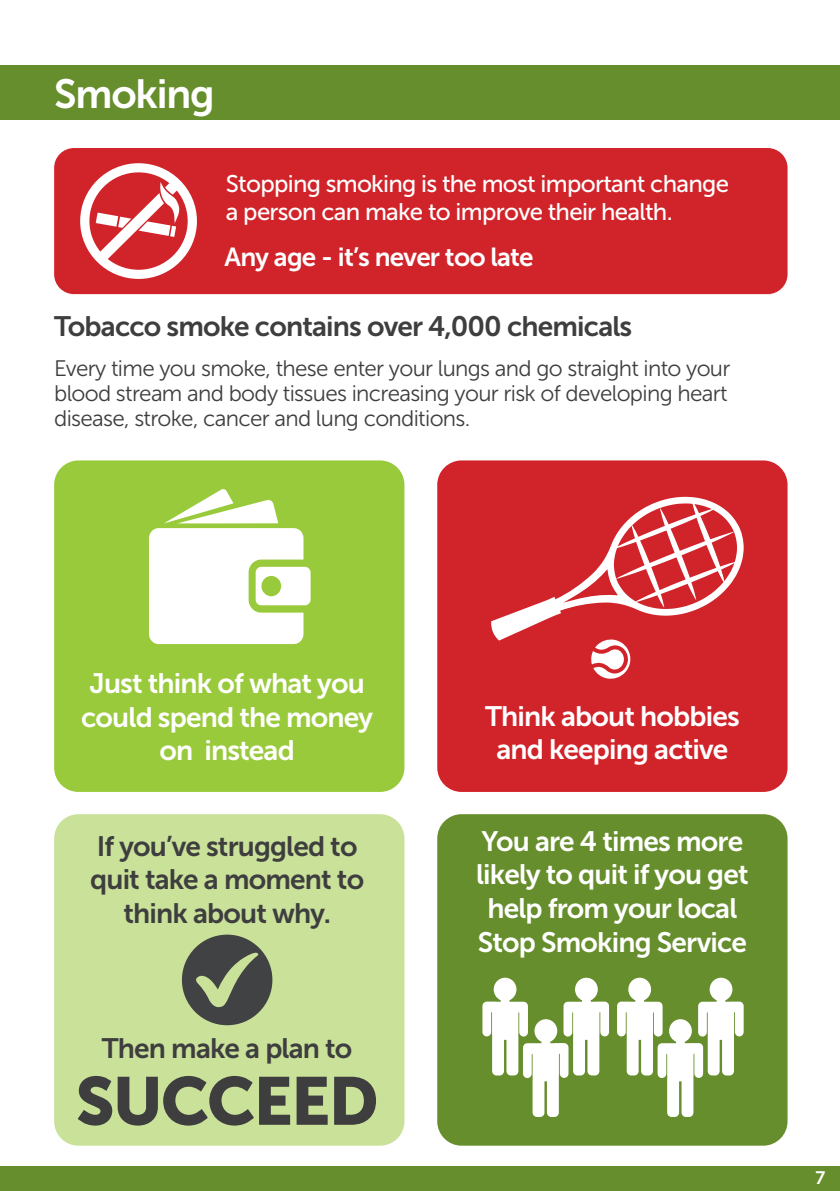
<style>
.page{position:relative;width:840px;height:1191px;background:#fff}
.page>*{position:absolute;margin:0;border:0;box-sizing:border-box;transform-origin:0 0}
.t1{font:67.2px "Museo Sans 900";letter-spacing:-.03em;color:#3e3e3f}
.t2{font:40.6px "Museo Sans 700";letter-spacing:-.03em;color:#fff}
.t3{font:28px/33.6px "Museo Sans 700";letter-spacing:-.03em;color:#fff;text-align:center}
.t4{font:28px/33.6px "Museo Sans 700";letter-spacing:-.03em;color:#3e3e3f;text-align:center}
.t5{font:26px "Museo Sans 700";letter-spacing:-.03em;color:#fff}
.t6{font:24px/28px "Museo Sans 500";letter-spacing:-.03em;color:#fff}
.t7{font:22.4px/25.2px "Museo Sans 300";letter-spacing:-.03em;color:#3e3e3f}
.t8{font:18px "Museo Sans 700";color:#fff}
</style>
<div class="page">
<div style="left:0;top:65px;width:839px;height:55px;background:#668e2c"></div>
<div style="left:0;top:1166px;width:839px;height:25px;background:#668e2c"></div>
<div style="left:54px;top:148px;width:733px;height:146px;background:#d1232a;border-radius:20px"></div>
<div style="left:54px;top:460px;width:350px;height:332px;background:#99ca3b;border-radius:24px"></div>
<div style="left:54px;top:814px;width:350px;height:331px;background:#cae19a;border-radius:24px"></div>
<div style="left:437px;top:460px;width:350px;height:332px;background:#d1232a;border-radius:24px"></div>
<div style="left:437px;top:814px;width:350px;height:331px;background:#668e2c;border-radius:24px"></div>
<svg style="left:80px;top:163px;width:117px;height:116px"></svg>
<svg style="left:149px;top:489px;width:161px;height:155px"></svg>
<svg style="left:491px;top:497px;width:252px;height:182px"></svg>
<svg style="left:182px;top:934px;width:90px;height:91px"></svg>
<svg style="left:482px;top:977px;width:126px;height:140px"></svg>
<svg style="left:617px;top:977px;width:126px;height:140px"></svg>
<p class="t2" style="left:54px;top:71px;width:162px">Smoking</p>
<p class="t6" style="left:226px;top:170px;width:504px">Stopping smoking is the most important change a person can make to improve their health.</p>
<p class="t5" style="left:224px;top:243px;width:310px">Any age - it’s never too late</p>
<p class="t4" style="left:54px;top:309px;width:579px">Tobacco smoke contains over 4,000 chemicals</p>
<p class="t7" style="left:54px;top:356px;width:677px">Every time you smoke, these enter your lungs and go straight into your blood stream and body tissues increasing your risk of developing heart disease, stroke, cancer and lung conditions.</p>
<p class="t3" style="left:81px;top:666px;width:293px">Just think of what you could spend the money on instead</p>
<p class="t4" style="left:90px;top:829px;width:275px">If you’ve struggled to quit take a moment to think about why.</p>
<p class="t4" style="left:102px;top:1031px;width:252px">Then make a plan to</p>
<p class="t1" style="left:76px;top:1063px;width:304px">SUCCEED</p>
<p class="t3" style="left:485px;top:699px;width:256px">Think about hobbies and keeping active</p>
<p class="t3" style="left:476px;top:824px;width:274px">You are 4 times more likely to quit if you get help from your local<br>Stop Smoking Service</p>
<p class="t8" style="left:815px;top:1167px;width:11px">7</p>
</div>
